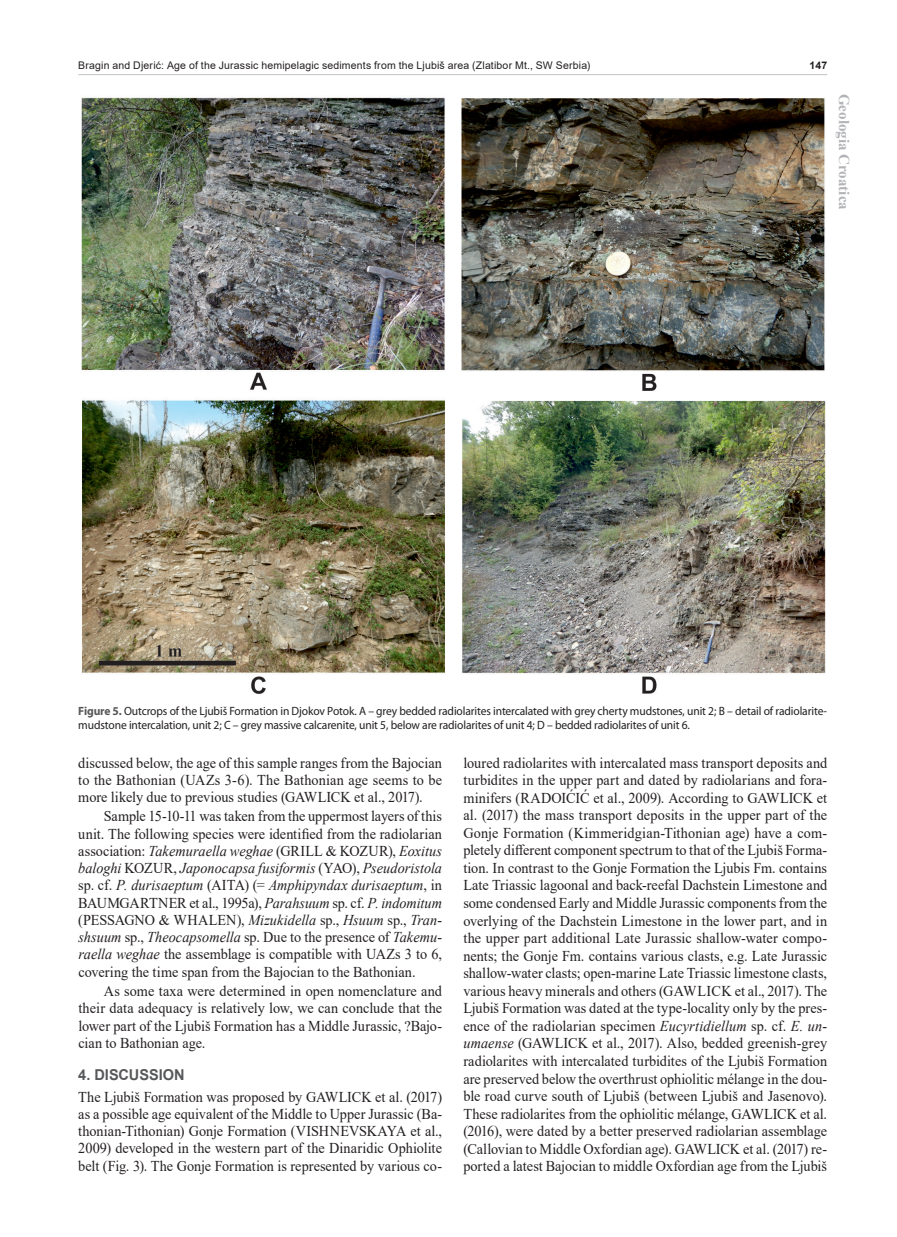
<style>
.page{position:relative;width:897px;height:1237px;background:#fff}
.page>*{position:absolute;margin:0;border:0;box-sizing:border-box;transform-origin:0 0}
.t1{font:15px/17.5px "Times New Roman";color:#231f20;text-align:justify;scale:.95 1}
.t2{font:700 15px "Times New Roman";color:#b2b3b7}
.t3{font:700 15px "Arial";color:#57585a}
.t4{font:12px/14.1px "Myriad Pro";letter-spacing:-.01em;color:#231f20;scale:.96 1}
.t5{font:10.5px "Arial";letter-spacing:.015em;color:#231f20}
.t6{font:700 10.5px "Arial";color:#231f20}
.s1{font-weight:700;color:#57585a}
.s2{font-style:italic}
</style>
<div class="page">
<hr style="left:78px;top:74px;width:749px;height:1px;background:#c7c8ca">
<img style="left:81px;top:97px;width:745px;height:597px">
<p class="t5" style="left:78px;top:58px;width:513px">Bragin and Djerić: Age of the Jurassic hemipelagic sediments from the Ljubiš area (Zlatibor Mt., SW Serbia)</p>
<p class="t6" style="left:809px;top:58px;width:19px">147</p>
<p class="t2" style="left:854px;top:94px;width:118px;rotate:90deg">Geologia Croatica</p>
<p class="t4" style="left:78px;top:704px;width:781px"><span class="s1">Figure 5.</span> Outcrops of the Ljubiš Formation in Djokov Potok. A – grey bedded radiolarites intercalated with grey cherty mudstones, unit 2; B – detail of radiolarite&shy;mudstone intercalation, unit 2; C – grey massive calcarenite, unit 5, below are radiolarites of unit 4; D – bedded radiolarites of unit 6.</p>
<p class="t1" style="left:78px;top:753px;width:384px">discussed below, the age of this sample ranges from the Bajocian to the Bathonian (UAZs 3-6). The Bathonian age seems to be more likely due to previous studies (GAWLICK et al., 2017).</p>
<p class="t1" style="left:78px;top:807px;width:384px;text-indent:26px">Sample 15-10-11 was taken from the uppermost layers of this unit. The following species were identified from the radiolarian association: <span class="s2">Takemuraella weghae</span> (GRILL &amp; KOZUR), <span class="s2">Eoxitus baloghi</span> KOZUR, <span class="s2">Japonocapsa fusiformis</span> (YAO), <span class="s2">Pseudoristola </span>sp. cf. <span class="s2">P. durisaeptum</span> (AITA) (= <span class="s2">Amphipyndax durisaeptum</span>, in BAUMGARTNER et al., 1995a), <span class="s2">Parahsuum</span> sp. cf. <span class="s2">P. indomitum </span>(PESSAGNO &amp; WHALEN), <span class="s2">Mizukidella</span> sp., <span class="s2">Hsuum</span> sp., <span class="s2">Tran&shy;shsuum</span> sp., <span class="s2">Theocapsomella</span> sp. Due to the presence of <span class="s2">Takemu&shy;raella weghae</span> the assemblage is compatible with UAZs 3 to 6, covering the time span from the Bajocian to the Bathonian.</p>
<p class="t1" style="left:78px;top:982px;width:384px;text-indent:26px">As some taxa were determined in open nomenclature and their data adequacy is relatively low, we can conclude that the lower part of the Ljubiš Formation has a Middle Jurassic, ?Bajo&shy;cian to Bathonian age.</p>
<p class="t3" style="left:78px;top:1064px;width:108px">4. DISCUSSION</p>
<p class="t1" style="left:78px;top:1087px;width:384px">The Ljubiš Formation was proposed by GAWLICK et al. (2017) as a possible age equivalent of the Middle to Upper Jurassic (Ba&shy;thonian-Tithonian) Gonje Formation (VISHNEVSKAYA et al., 2009) developed in the western part of the Dinaridic Ophiolite belt (Fig. 3). The Gonje Formation is represented by various co-</p>
<p class="t1" style="left:463px;top:753px;width:384px">loured radiolarites with intercalated mass transport deposits and turbidites in the upper part and dated by radiolarians and fora&shy;minifers (RADOIĆIĆ et al., 2009). According to GAWLICK et al. (2017) the mass transport deposits in the upper part of the Gonje Formation (Kimmeridgian-Tithonian age) have a com&shy;pletely different component spectrum to that of the Ljubiš Forma&shy;tion. In contrast to the Gonje Formation the Ljubis Fm. contains Late Triassic lagoonal and back-reefal Dachstein Limestone and some condensed Early and Middle Jurassic components from the overlying of the Dachstein Limestone in the lower part, and in the upper part additional Late Jurassic shallow-water compo&shy;nents; the Gonje Fm. contains various clasts, e.g. Late Jurassic shallow-water clasts; open-marine Late Triassic limestone clasts, various heavy minerals and others (GAWLICK et al., 2017). The Ljubiš Formation was dated at the type-locality only by the pres&shy;ence of the radiolarian specimen <span class="s2">Eucyrtidiellum</span> sp. cf. <span class="s2">E. un&shy;umaense</span> (GAWLICK et al., 2017). Also, bedded greenish-grey radiolarites with intercalated turbidites of the Ljubiš Formation are preserved below the overthrust ophiolitic mélange in the dou&shy;ble road curve south of Ljubiš (between Ljubiš and Jasenovo).<br>These radiolarites from the ophiolitic mélange, GAWLICK et al. (2016), were dated by a better preserved radiolarian assemblage (Callovian to Middle Oxfordian age). GAWLICK et al. (2017) re&shy;ported a latest Bajocian to middle Oxfordian age from the Ljubiš</p>
</div>
